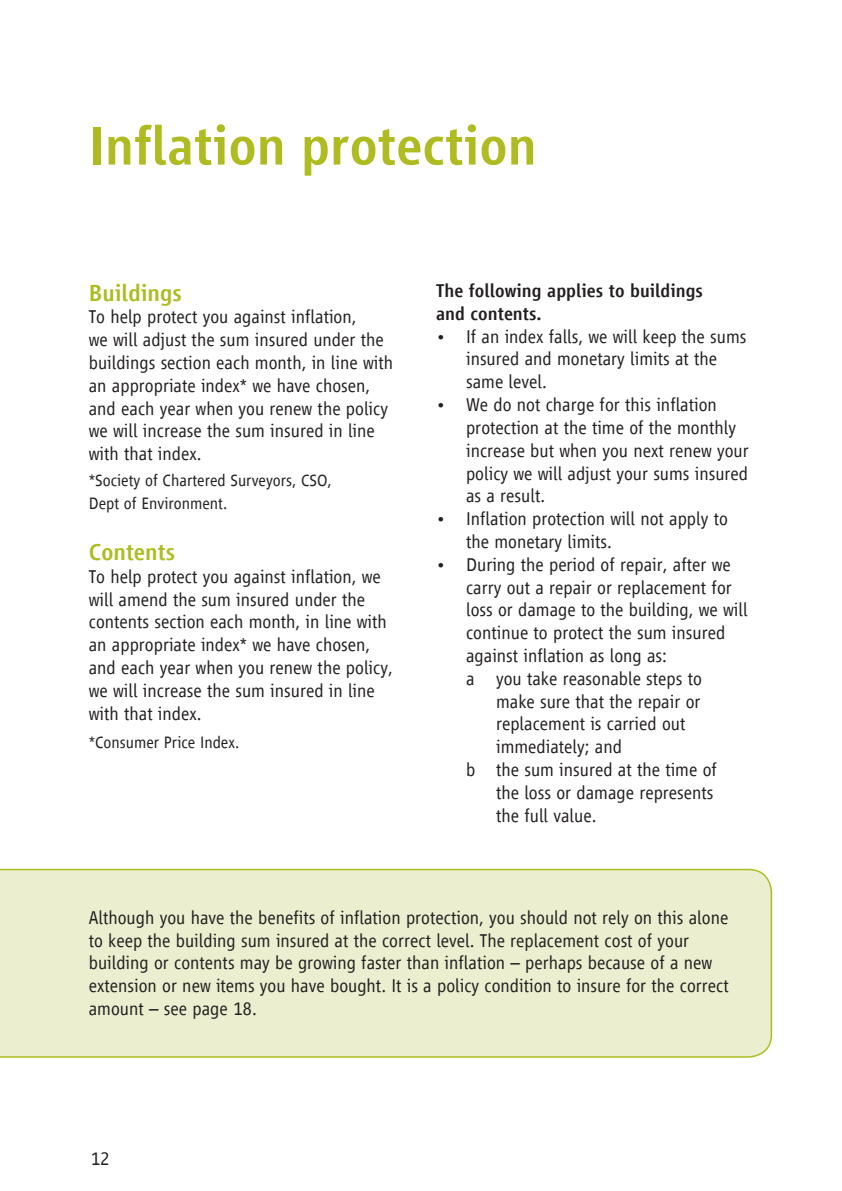
<style>
.page{position:relative;width:842px;height:1191px;background:#fff}
.page>*{position:absolute;margin:0;border:0;box-sizing:border-box;transform-origin:0 0}
.t1{font:500 56px "Vialog LT Com";color:#aebc21}
.t2{font:500 24px "Vialog LT Com";color:#aebc21}
.t3{font:300 19px/22.8px "Vialog LT Com";color:#231f20}
.t4{font:500 19px/22.8px "Vialog LT Com";color:#231f20}
.t5{font:300 17px/22.8px "Vialog LT Com";color:#231f20}
</style>
<div class="page">
<div style="left:0;top:868px;width:772px;height:189px;background:#ebeecf"></div>
<p class="t1" style="left:89px;top:115px;width:449px">Inflation protection</p>
<p class="t2" style="left:89px;top:279px;width:95px">Buildings</p>
<p class="t3" style="left:89px;top:306px;width:306px">To help protect you against inflation,<br>we will adjust the sum insured under the buildings section each month, in line with an appropriate index* we have chosen, and each year when you renew the policy we will increase the sum insured in line with that index.</p>
<p class="t5" style="left:89px;top:469px;width:245px">*Society of Chartered Surveyors, CSO,<br>Dept of Environment.</p>
<p class="t2" style="left:89px;top:538px;width:88px">Contents</p>
<p class="t3" style="left:89px;top:565px;width:306px">To help protect you against inflation, we will amend the sum insured under the contents section each month, in line with an appropriate index* we have chosen, and each year when you renew the policy,</p>
<p class="t3" style="left:89px;top:679px;width:288px">we will increase the sum insured in line with that index.</p>
<p class="t5" style="left:89px;top:731px;width:152px">*Consumer Price Index.</p>
<p class="t4" style="left:436px;top:279px;width:268px">The following applies to buildings and contents.</p>
<p class="t3" style="left:466px;top:325px;width:282px;text-indent:-30px">• If an index falls, we will keep the sums insured and monetary limits at the same level.</p>
<p class="t3" style="left:466px;top:393px;width:284px;text-indent:-30px">• We do not charge for this inflation protection at the time of the monthly increase but when you next renew your policy we will adjust your sums insured as a result.</p>
<p class="t3" style="left:466px;top:507px;width:263px;text-indent:-30px">• Inflation protection will not apply to the monetary limits.</p>
<p class="t3" style="left:466px;top:553px;width:283px;text-indent:-30px">• During the period of repair, after we carry out a repair or replacement for loss or damage to the building, we will continue to protect the sum insured against inflation as long as:</p>
<p class="t3" style="left:496px;top:667px;width:207px;text-indent:-30px">a you take reasonable steps to make sure that the repair or replacement is carried out immediately; and</p>
<p class="t3" style="left:496px;top:758px;width:222px;text-indent:-30px">b the sum insured at the time of the loss or damage represents the full value.</p>
<p class="t3" style="left:89px;top:906px;width:641px">Although you have the benefits of inflation protection, you should not rely on this alone to keep the building sum insured at the correct level. The replacement cost of your building or contents may be growing faster than inflation – perhaps because of a new extension or new items you have bought. It is a policy condition to insure for the correct amount – see page 18.</p>
<p class="t3" style="left:91px;top:1147px;width:21px">12</p>
</div>
